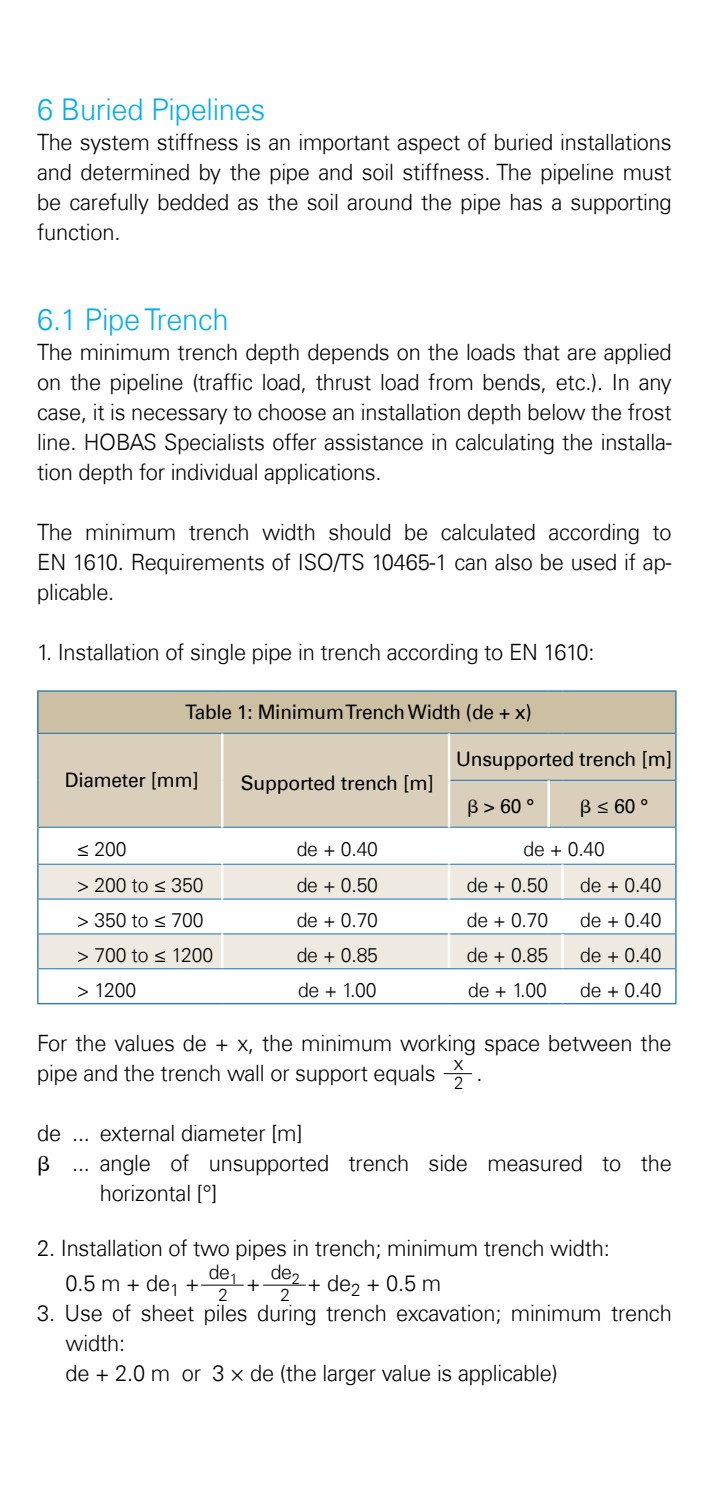
<style>
.page{position:relative;width:709px;height:1489px;background:#fff}
.page>*{position:absolute;margin:0;border:0;box-sizing:border-box;transform-origin:0 0}
.t1{font:300 30px "Univers Com 45";letter-spacing:-.01em;color:#00aeef}
.t2{font:300 22.5px/30px "Univers Com 45";letter-spacing:-.01em;color:#000;text-align:justify}
.t3{font:300 20px "Univers Com 45";letter-spacing:-.01em;color:#000}
.t4{font:20px "Univers Com 55 Roman";letter-spacing:-.01em;color:#000}
.t5{font:20px "Univers Com 55 Roman";letter-spacing:-.01em;color:#000;scale:.95 1}
.t6{font:300 17.5px "Univers Com 45";color:#000}
.s1{font-family:"Universal Math 1 BT"}
.s2{font-family:"Univers Com 45";font-weight:300}
.s3{font-family:"Universal Math 1 BT";font-weight:400}
</style>
<div class="page">
<div style="left:38px;top:691px;width:638px;height:42px;background:#cdbfa2"></div>
<div style="left:38px;top:733px;width:637px;height:93px;background:#dacfba"></div>
<svg style="left:38px;top:864px;width:637px;height:104px;fill:#eeeae1"></svg>
<hr style="left:38px;top:732px;width:184px;height:1px;background:#1a70b6">
<hr style="left:222px;top:732px;width:227px;height:1px;background:#1a70b6">
<hr style="left:449px;top:732px;width:99px;height:1px;background:#1a70b6">
<svg style="left:548px;top:732px;width:14px;height:1px"></svg>
<hr style="left:562px;top:732px;width:113px;height:1px;background:#1a70b6">
<hr style="left:450px;top:779px;width:98px;height:1px;background:#1a70b6">
<svg style="left:548px;top:779px;width:14px;height:1px"></svg>
<hr style="left:562px;top:779px;width:113px;height:1px;background:#1a70b6">
<hr style="left:38px;top:826px;width:184px;height:1px;background:#1a70b6">
<hr style="left:222px;top:826px;width:227px;height:1px;background:#1a70b6">
<hr style="left:449px;top:826px;width:99px;height:1px;background:#1a70b6">
<svg style="left:550px;top:826px;width:12px;height:1px"></svg>
<hr style="left:562px;top:826px;width:113px;height:1px;background:#1a70b6">
<hr style="left:38px;top:863px;width:184px;height:1px;background:#1a70b6">
<hr style="left:222px;top:863px;width:227px;height:1px;background:#1a70b6">
<hr style="left:449px;top:863px;width:99px;height:1px;background:#1a70b6">
<svg style="left:548px;top:863px;width:14px;height:1px"></svg>
<hr style="left:562px;top:863px;width:113px;height:1px;background:#1a70b6">
<hr style="left:38px;top:898px;width:184px;height:1px;background:#1a70b6">
<hr style="left:222px;top:898px;width:227px;height:1px;background:#1a70b6">
<hr style="left:449px;top:898px;width:99px;height:1px;background:#1a70b6">
<svg style="left:548px;top:898px;width:14px;height:1px"></svg>
<hr style="left:562px;top:898px;width:113px;height:1px;background:#1a70b6">
<hr style="left:38px;top:933px;width:184px;height:1px;background:#1a70b6">
<hr style="left:222px;top:933px;width:227px;height:1px;background:#1a70b6">
<hr style="left:449px;top:933px;width:99px;height:1px;background:#1a70b6">
<svg style="left:548px;top:933px;width:14px;height:1px"></svg>
<hr style="left:562px;top:933px;width:113px;height:1px;background:#1a70b6">
<hr style="left:221px;top:733px;width:2px;height:47px;background:#fff">
<hr style="left:448px;top:733px;width:2px;height:47px;background:#fff">
<hr style="left:221px;top:780px;width:2px;height:47px;background:#fff">
<hr style="left:448px;top:780px;width:2px;height:47px;background:#fff">
<hr style="left:547px;top:780px;width:3px;height:47px;background:#fff">
<hr style="left:221px;top:827px;width:2px;height:37px;background:#fff">
<hr style="left:448px;top:827px;width:2px;height:37px;background:#fff">
<hr style="left:221px;top:864px;width:2px;height:34px;background:#fff">
<hr style="left:448px;top:864px;width:2px;height:34px;background:#fff">
<hr style="left:221px;top:899px;width:2px;height:34px;background:#fff">
<hr style="left:448px;top:899px;width:2px;height:34px;background:#fff">
<hr style="left:221px;top:934px;width:2px;height:34px;background:#fff">
<hr style="left:448px;top:934px;width:2px;height:34px;background:#fff">
<hr style="left:37px;top:690px;width:185px;height:1px;background:#1a70b6">
<hr style="left:37px;top:691px;width:1px;height:42px;background:#1a70b6">
<hr style="left:222px;top:690px;width:227px;height:1px;background:#1a70b6">
<hr style="left:449px;top:690px;width:99px;height:1px;background:#1a70b6">
<svg style="left:548px;top:690px;width:14px;height:1px"></svg>
<hr style="left:562px;top:690px;width:114px;height:1px;background:#1a70b6">
<hr style="left:37px;top:733px;width:1px;height:47px;background:#1a70b6">
<hr style="left:37px;top:780px;width:1px;height:47px;background:#1a70b6">
<hr style="left:675px;top:691px;width:1px;height:42px;background:#1a70b6">
<hr style="left:675px;top:733px;width:1px;height:47px;background:#1a70b6">
<hr style="left:675px;top:780px;width:1px;height:47px;background:#1a70b6">
<hr style="left:37px;top:827px;width:1px;height:37px;background:#1a70b6">
<hr style="left:675px;top:827px;width:1px;height:37px;background:#1a70b6">
<hr style="left:37px;top:864px;width:1px;height:35px;background:#1a70b6">
<hr style="left:675px;top:864px;width:1px;height:35px;background:#1a70b6">
<hr style="left:37px;top:899px;width:1px;height:34px;background:#1a70b6">
<hr style="left:675px;top:899px;width:1px;height:34px;background:#1a70b6">
<hr style="left:37px;top:933px;width:1px;height:35px;background:#1a70b6">
<hr style="left:675px;top:933px;width:1px;height:35px;background:#1a70b6">
<hr style="left:37px;top:968px;width:1px;height:35px;background:#1a70b6">
<hr style="left:37px;top:1003px;width:185px;height:1px;background:#1a70b6">
<hr style="left:561px;top:934px;width:2px;height:34px;background:#fff">
<hr style="left:561px;top:864px;width:2px;height:34px;background:#fff">
<svg style="left:38px;top:968px;width:638px;height:36px"></svg>
<hr style="left:562px;top:968px;width:113px;height:1px;background:#1a70b6">
<svg style="left:443px;top:1073px;width:29px;height:1px"></svg>
<hr style="left:201px;top:1284px;width:43px;height:1px;background:#000">
<hr style="left:263px;top:1284px;width:43px;height:1px;background:#000">
<h1 class="t1" style="left:37px;top:91px;width:229px">6 Buried Pipelines</h1>
<p class="t2" style="left:37px;top:127px;width:636px">The system stiffness is an important aspect of buried installations and determined by the pipe and soil stiffness. The pipeline must be carefully bedded as the soil around the pipe has a supporting function.</p>
<h1 class="t1" style="left:37px;top:301px;width:193px">6.1 Pipe Trench</h1>
<p class="t2" style="left:37px;top:337px;width:636px">The minimum trench depth depends on the loads that are applied on the pipeline (traffic load, thrust load from bends, etc.). In any case, it is necessary to choose an installation depth below the frost line. HOBAS Specialists offer assistance in calculating the installa&shy;tion depth for individual applications.</p>
<p class="t2" style="left:37px;top:517px;width:636px">The minimum trench width should be calculated according to EN 1610. Requirements of ISO/TS 10465-1 can also be used if ap&shy;plicable.</p>
<p class="t2" style="left:37px;top:637px;width:559px">1. Installation of single pipe in trench according to EN 1610:</p>
<p class="t5" style="left:186px;top:700px;width:366px">Table 1: Minimum Trench Width (de + x)</p>
<p class="t5" style="left:65px;top:767px;width:142px">Diameter [mm]</p>
<p class="t4" style="left:241px;top:770px;width:195px">Supported trench [m]</p>
<p class="t4" style="left:456px;top:747px;width:218px">Unsupported trench [m]</p>
<p class="t4" style="left:467px;top:793px;width:69px"><span class="s1">b</span> &gt; 60 °</p>
<p class="t4" style="left:579px;top:793px;width:70px"><span class="s1">b</span> <span class="s2">≤</span> 60 °</p>
<p class="t3" style="left:77px;top:836px;width:51px">≤ 200</p>
<p class="t3" style="left:297px;top:836px;width:83px">de + 0.40</p>
<p class="t3" style="left:523px;top:836px;width:83px">de + 0.40</p>
<p class="t3" style="left:77px;top:872px;width:128px">&gt; 200 to ≤ 350</p>
<p class="t3" style="left:297px;top:872px;width:83px">de + 0.50</p>
<p class="t3" style="left:467px;top:872px;width:83px">de + 0.50</p>
<p class="t3" style="left:580px;top:872px;width:83px">de + 0.40</p>
<p class="t3" style="left:77px;top:907px;width:128px">&gt; 350 to ≤ 700</p>
<p class="t3" style="left:297px;top:907px;width:83px">de + 0.70</p>
<p class="t3" style="left:467px;top:907px;width:83px">de + 0.70</p>
<p class="t3" style="left:580px;top:907px;width:83px">de + 0.40</p>
<p class="t3" style="left:77px;top:942px;width:138px">&gt; 700 to ≤ 1200</p>
<p class="t3" style="left:297px;top:942px;width:83px">de + 0.85</p>
<p class="t3" style="left:467px;top:942px;width:83px">de + 0.85</p>
<p class="t3" style="left:580px;top:942px;width:83px">de + 0.40</p>
<p class="t3" style="left:77px;top:977px;width:61px">&gt; 1200</p>
<p class="t3" style="left:298px;top:977px;width:80px">de + 1.00</p>
<p class="t3" style="left:468px;top:977px;width:80px">de + 1.00</p>
<p class="t3" style="left:580px;top:977px;width:83px">de + 0.40</p>
<p class="t2" style="left:37px;top:1027px;width:636px">For the values de + x, the minimum working space between the pipe and the trench wall or support equals</p>
<p class="t3" style="left:454px;top:1050px;width:11px">x</p>
<p class="t6" style="left:454px;top:1072px;width:11px">2</p>
<p class="t2" style="left:476px;top:1057px;width:8px">.</p>
<p class="t2" style="left:37px;top:1117px;width:267px">de ... external diameter [m]</p>
<p class="t2" style="left:37px;top:1147px;width:636px"><span class="s3">b</span> ... angle of unsupported trench side measured to the</p>
<p class="t2" style="left:100px;top:1177px;width:119px">horizontal [°]</p>
<p class="t2" style="left:66px;top:1229px;width:545px;line-height:35px;text-indent:-28px">2. Installation of two pipes in trench; minimum trench width:<br>0.5 m + de<sub>1</sub> +</p>
<p class="t3" style="left:209px;top:1259px;width:31px">de<sub>1</sub></p>
<p class="t6" style="left:219px;top:1283px;width:11px">2</p>
<p class="t3" style="left:271px;top:1259px;width:31px">de<sub>2</sub></p>
<p class="t6" style="left:281px;top:1283px;width:11px">2</p>
<p class="t2" style="left:246px;top:1267px;width:16px">+</p>
<p class="t2" style="left:307px;top:1267px;width:135px">+ de<sub>2</sub> + 0.5 m</p>
<p class="t2" style="left:66px;top:1297px;width:607px;text-align:left;text-indent:-28px">3. Use of sheet piles during trench excavation; minimum trench width:<br>de + 2.0 m or 3 × de (the larger value is applicable)</p>
</div>
